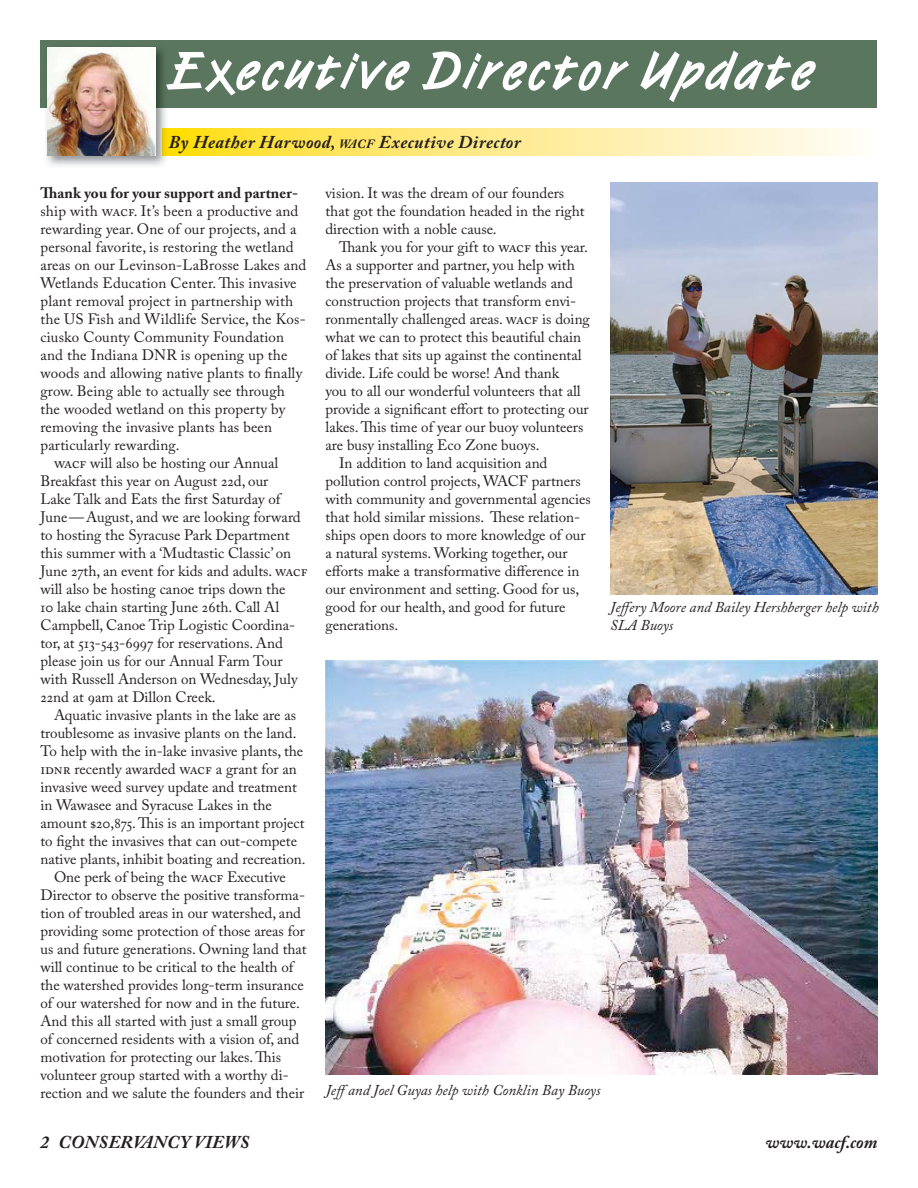
<style>
.page{position:relative;width:918px;height:1188px;background:#fff}
.page>*{position:absolute;margin:0;border:0;box-sizing:border-box;transform-origin:0 0}
.t1{font:700 54px "OPTI Vanilla";letter-spacing:.045em;color:#fff}
.t2{font:italic 700 18px "Adobe Caslon Pro";letter-spacing:.015em;color:#231f20}
.t3{font:15px/18px "Adobe Caslon Pro";color:#231f20}
.t4{font:italic 15px/18px "Adobe Caslon Pro";color:#231f20}
.t5{font:700 15px "Adobe Caslon Pro";letter-spacing:.01em;color:#231f20}
.s1{font-size:12.6px}
</style>
<div class="page">
<img style="left:326px;top:660px;width:552px;height:414px">
<div style="left:40px;top:40px;width:838px;height:68px;background:#5b765f"></div>
<svg style="left:168px;top:128px;width:690px;height:27px;background:#ffeb8c"></svg>
<img style="left:46px;top:47px;width:122px;height:119px">
<img style="left:166px;top:95px;width:2px;height:7px">
<img style="left:166px;top:51px;width:2px;height:44px">
<img style="left:162px;top:128px;width:6px;height:27px">
<img style="left:47px;top:47px;width:108px;height:108px">
<img style="left:610px;top:182px;width:268px;height:412px">
<h1 class="t1" style="left:169px;top:51px;width:648px">Executive Director Update</h1>
<p class="t2" style="left:169px;top:135px;width:354px">By Heather Harwood, <span class="s1">WACF</span> Executive Director</p>
<p class="t5" style="left:40px;top:187px;width:259px">Thank you for your support and partner-</p>
<p class="t3" style="left:40px;top:204px;width:259px">ship with wacf. It’s been a productive and</p>
<p class="t3" style="left:40px;top:222px;width:258px">rewarding year. One of our projects, and a</p>
<p class="t3" style="left:40px;top:240px;width:255px">personal favorite, is restoring the wetland</p>
<p class="t3" style="left:40px;top:258px;width:267px">areas on our Levinson-LaBrosse Lakes and</p>
<p class="t3" style="left:40px;top:276px;width:258px">Wetlands Education Center. This invasive</p>
<p class="t3" style="left:40px;top:294px;width:254px">plant removal project in partnership with</p>
<p class="t3" style="left:40px;top:312px;width:267px">the US Fish and Wildlife Service, the Kos-</p>
<p class="t3" style="left:40px;top:330px;width:245px">ciusko County Community Foundation</p>
<p class="t3" style="left:40px;top:348px;width:248px">and the Indiana DNR is opening up the</p>
<p class="t3" style="left:40px;top:366px;width:263px">woods and allowing native plants to finally</p>
<p class="t3" style="left:40px;top:384px;width:246px">grow. Being able to actually see through</p>
<p class="t3" style="left:40px;top:402px;width:246px">the wooded wetland on this property by</p>
<p class="t3" style="left:40px;top:420px;width:233px">removing the invasive plants has been</p>
<p class="t3" style="left:40px;top:438px;width:141px">particularly rewarding.</p>
<p class="t3" style="left:54px;top:456px;width:226px">wacf will also be hosting our Annual</p>
<p class="t3" style="left:40px;top:474px;width:229px">Breakfast this year on August 22d, our</p>
<p class="t3" style="left:40px;top:492px;width:243px">Lake Talk and Eats the first Saturday of</p>
<p class="t3" style="left:40px;top:510px;width:262px">June—August, and we are looking forward</p>
<p class="t3" style="left:40px;top:528px;width:251px">to hosting the Syracuse Park Department</p>
<p class="t3" style="left:40px;top:546px;width:252px">this summer with a ‘Mudtastic Classic’ on</p>
<p class="t3" style="left:40px;top:564px;width:269px">June 27th, an event for kids and adults. wacf</p>
<p class="t3" style="left:40px;top:582px;width:247px">will also be hosting canoe trips down the</p>
<p class="t3" style="left:40px;top:600px;width:240px">10 lake chain starting June 26th. Call Al</p>
<p class="t3" style="left:40px;top:618px;width:256px">Campbell, Canoe Trip Logistic Coordina-</p>
<p class="t3" style="left:40px;top:636px;width:244px">tor, at 513-543-6997 for reservations. And</p>
<p class="t3" style="left:40px;top:654px;width:243px">please join us for our Annual Farm Tour</p>
<p class="t3" style="left:40px;top:672px;width:259px">with Russell Anderson on Wednesday, July</p>
<p class="t3" style="left:40px;top:690px;width:177px">22nd at 9am at Dillon Creek.</p>
<p class="t3" style="left:54px;top:708px;width:244px">Aquatic invasive plants in the lake are as</p>
<p class="t3" style="left:40px;top:726px;width:257px">troublesome as invasive plants on the land.</p>
<p class="t3" style="left:40px;top:744px;width:264px">To help with the in-lake invasive plants, the</p>
<p class="t3" style="left:40px;top:762px;width:258px">idnr recently awarded wacf a grant for an</p>
<p class="t3" style="left:40px;top:780px;width:258px">invasive weed survey update and treatment</p>
<p class="t3" style="left:40px;top:798px;width:233px">in Wawasee and Syracuse Lakes in the</p>
<p class="t3" style="left:40px;top:816px;width:266px">amount $20,875. This is an important project</p>
<p class="t3" style="left:40px;top:834px;width:258px">to fight the invasives that can out-compete</p>
<p class="t3" style="left:40px;top:852px;width:267px">native plants, inhibit boating and recreation.</p>
<p class="t3" style="left:54px;top:870px;width:233px">One perk of being the wacf Executive</p>
<p class="t3" style="left:40px;top:888px;width:266px">Director to observe the positive transforma-</p>
<p class="t3" style="left:40px;top:906px;width:262px">tion of troubled areas in our watershed, and</p>
<p class="t3" style="left:40px;top:924px;width:266px">providing some protection of those areas for</p>
<p class="t3" style="left:40px;top:942px;width:268px">us and future generations. Owning land that</p>
<p class="t3" style="left:40px;top:960px;width:256px">will continue to be critical to the health of</p>
<p class="t3" style="left:40px;top:978px;width:265px">the watershed provides long-term insurance</p>
<p class="t3" style="left:40px;top:996px;width:261px">of our watershed for now and in the future.</p>
<p class="t3" style="left:40px;top:1014px;width:258px">And this all started with just a small group</p>
<p class="t3" style="left:40px;top:1032px;width:260px">of concerned residents with a vision of, and</p>
<p class="t3" style="left:40px;top:1050px;width:242px">motivation for protecting our lakes. This</p>
<p class="t3" style="left:40px;top:1068px;width:250px">volunteer group started with a worthy di-</p>
<p class="t3" style="left:40px;top:1086px;width:265px">rection and we salute the founders and their</p>
<p class="t3" style="left:326px;top:186px;width:261px">vision. It was the dream of our founders that got the foundation headed in the right direction with a noble cause.</p>
<p class="t3" style="left:339px;top:240px;width:250px">Thank you for your gift to wacf this year.</p>
<p class="t3" style="left:326px;top:258px;width:251px">As a supporter and partner, you help with</p>
<p class="t3" style="left:326px;top:276px;width:249px">the preservation of valuable wetlands and</p>
<p class="t3" style="left:326px;top:294px;width:252px">construction projects that transform envi-</p>
<p class="t3" style="left:326px;top:312px;width:266px">ronmentally challenged areas. wacf is doing</p>
<p class="t3" style="left:326px;top:330px;width:257px">what we can to protect this beautiful chain</p>
<p class="t3" style="left:326px;top:348px;width:258px">of lakes that sits up against the continental</p>
<p class="t3" style="left:326px;top:366px;width:235px">divide. Life could be worse! And thank</p>
<p class="t3" style="left:326px;top:384px;width:257px">you to all our wonderful volunteers that all</p>
<p class="t3" style="left:326px;top:402px;width:265px">provide a significant effort to protecting our</p>
<p class="t3" style="left:326px;top:420px;width:259px">lakes. This time of year our buoy volunteers</p>
<p class="t3" style="left:326px;top:438px;width:216px">are busy installing Eco Zone buoys.</p>
<p class="t3" style="left:339px;top:456px;width:210px">In addition to land acquisition and</p>
<p class="t3" style="left:326px;top:474px;width:257px">pollution control projects, WACF partners</p>
<p class="t3" style="left:326px;top:492px;width:267px">with community and governmental agencies</p>
<p class="t3" style="left:326px;top:510px;width:256px">that hold similar missions. These relation-</p>
<p class="t3" style="left:326px;top:528px;width:262px">ships open doors to more knowledge of our</p>
<p class="t3" style="left:326px;top:546px;width:244px">a natural systems. Working together, our</p>
<p class="t3" style="left:326px;top:564px;width:256px">efforts make a transformative difference in</p>
<p class="t3" style="left:326px;top:582px;width:255px">our environment and setting. Good for us,</p>
<p class="t3" style="left:326px;top:600px;width:241px">good for our health, and good for future</p>
<p class="t3" style="left:326px;top:618px;width:74px">generations.</p>
<p class="t4" style="left:610px;top:600px;width:270px">Jeffery Moore and Bailey Hershberger help with<br>SLA Buoys</p>
<p class="t4" style="left:326px;top:1082px;width:276px">Jeffand Joel Guyas help with Conklin Bay Buoys</p>
<p class="t2" style="left:40px;top:1134px;width:210px">2 CONSERVANCY VIEWS</p>
<p class="t2" style="left:766px;top:1134px;width:113px">www.wacf.com</p>
</div>
